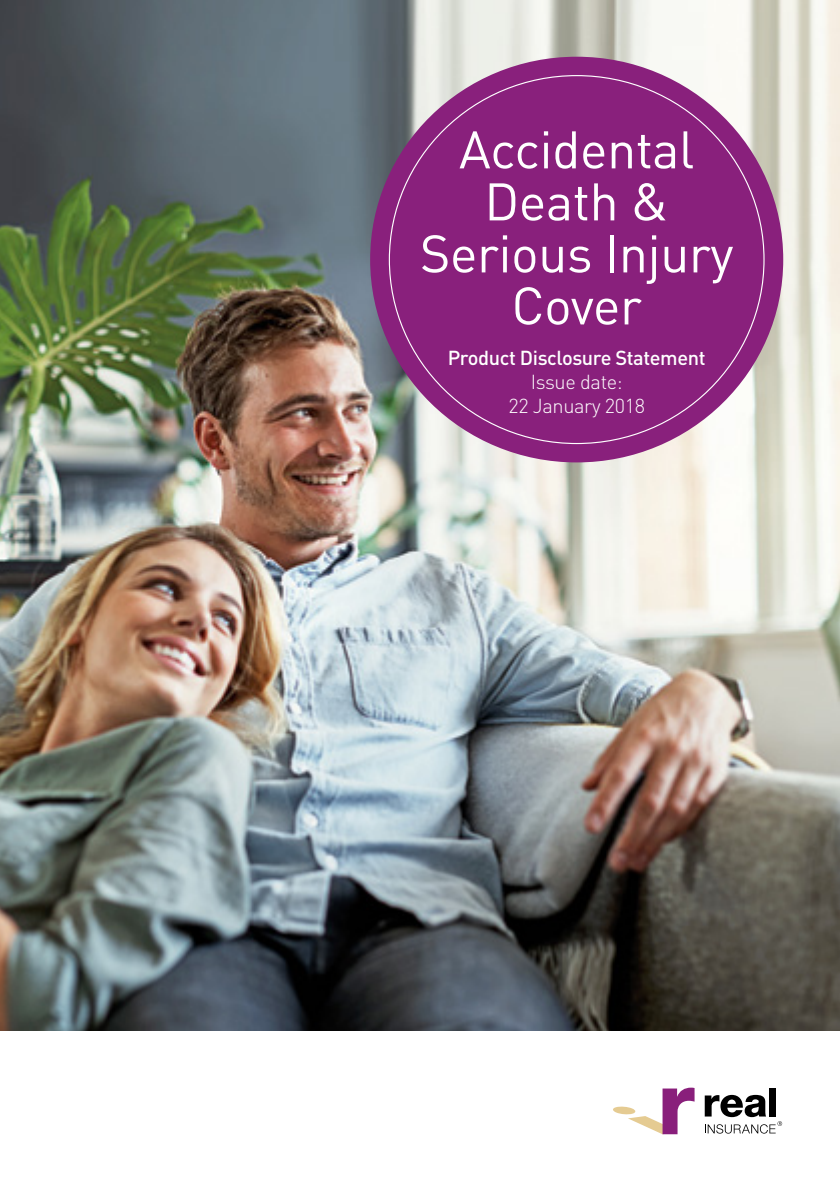
<style>
.page{position:relative;width:840px;height:1191px;background:#fff}
.page>*{position:absolute;margin:0;border:0;box-sizing:border-box;transform-origin:0 0}
.t1{font:52px/52px "DIN";letter-spacing:-.01em;color:#fff;text-align:center}
.t2{font:500 20px "DIN";letter-spacing:-.02em;color:#fff}
.t3{font:300 20px/24px "DIN";letter-spacing:-.02em;color:#fff;text-align:center}
</style>
<div class="page">
<img style="left:0;top:0;width:839px;height:1030px">
<div style="left:370px;top:57px;width:412px;height:405px;background:#89207c;border-radius:50%"></div>
<div style="left:768px;top:1087px;width:7px;height:29px;background:#000"></div>
<svg style="left:613px;top:1087px;width:81px;height:47px"></svg>
<svg style="left:704px;top:1094px;width:77px;height:39px"></svg>
<p class="t1" style="left:419px;top:123px;width:315px">Accidental<br>Death &amp;<br>Serious Injury<br>Cover</p>
<p class="t2" style="left:447px;top:345px;width:259px">Product Disclosure Statement</p>
<p class="t3" style="left:508px;top:370px;width:138px">Issue date:<br>22 January 2018</p>
</div>
